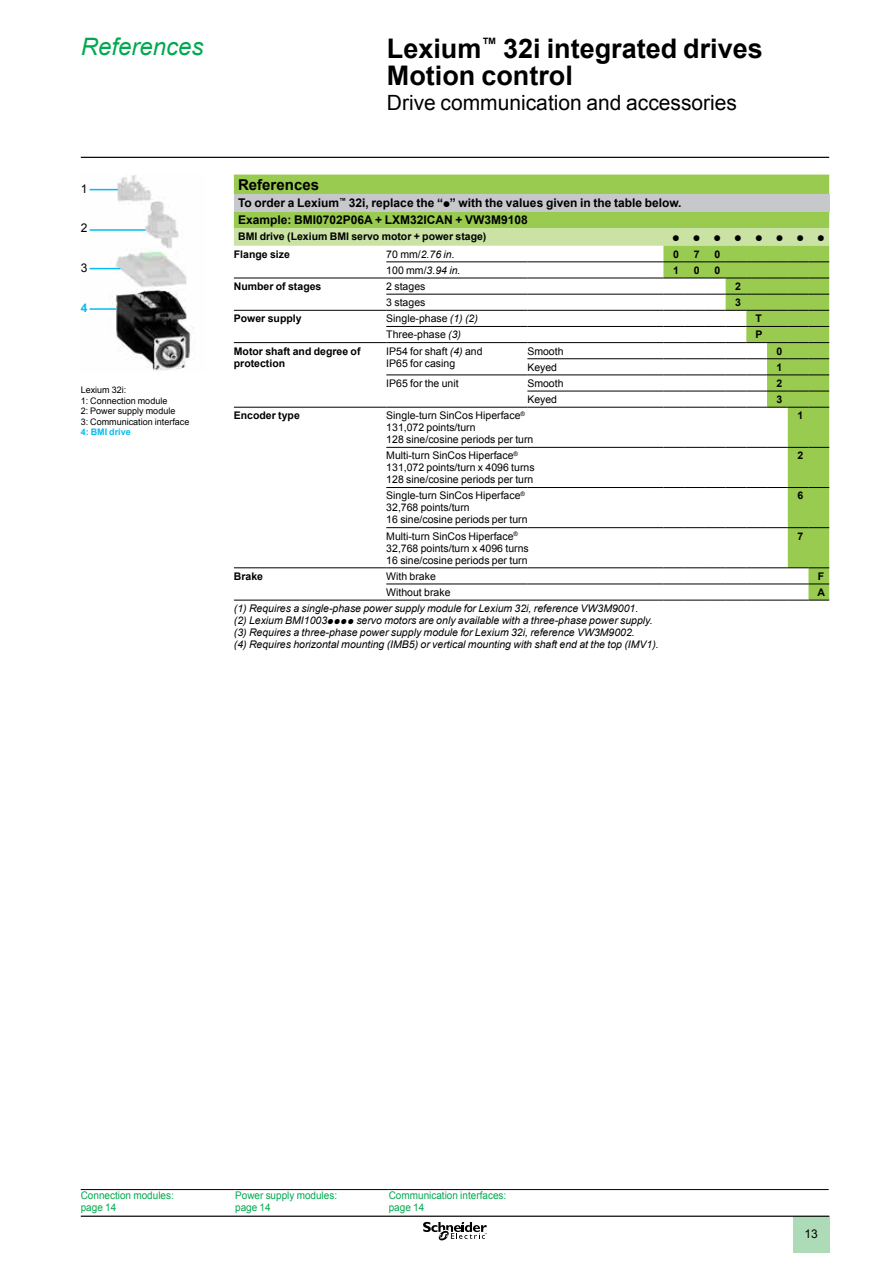
<style>
.page{position:relative;width:893px;height:1263px;background:#fff}
.page>*{position:absolute;margin:0;border:0;box-sizing:border-box;transform-origin:0 0}
.t1{font:700 27px/27px "Arial";color:#000}
.t2{font:italic 24px "Arial";color:#00a94f}
.t3{font:21px "Arial";color:#000}
.t4{font:700 15px "Arial";color:#000}
.t5{font:700 12px/17.2px "Arial";color:#000}
.t6{font:700 12px "Graph Schneider";letter-spacing:1.145em;color:#000}
.t7{font:12px "Arial";color:#000}
.t8{font:700 12px "Arial";color:#00bdf2}
.t9{font:10.5px/12px "Arial";color:#000}
.t10{font:italic 10.5px/12px "Arial";color:#000}
.t11{font:700 10.5px/12px "Arial";color:#000}
.t12{font:10.5px/12px "Arial";color:#00a94f;scale:.95 1}
.t13{font:9px/10.5px "Arial";color:#000}
.t14{font:700 9px "Arial";color:#00bdf2}
.s1{font-family:"Graph Schneider"}
.s2{font-style:normal}
.s3{font-style:italic}
</style>
<div class="page">
<hr style="left:81px;top:157px;width:748px;height:1px;background:#000">
<div style="left:793px;top:1217px;width:37px;height:36px;background:#addab7"></div>
<hr style="left:81px;top:1215px;width:748px;height:2px;background:#000">
<svg style="left:423px;top:1222px;width:64px;height:18px"></svg>
<svg style="left:234px;top:175px;width:595px;height:71px;background:#b0d084"></svg>
<svg style="left:663px;top:246px;width:166px;height:354px"></svg>
<hr style="left:386px;top:262px;width:141px;height:1px;background:#000">
<hr style="left:527px;top:262px;width:116px;height:1px;background:#000">
<svg style="left:643px;top:262px;width:186px;height:1px"></svg>
<hr style="left:234px;top:278px;width:152px;height:1px;background:#000">
<hr style="left:386px;top:278px;width:141px;height:1px;background:#000">
<hr style="left:527px;top:278px;width:116px;height:1px;background:#000">
<svg style="left:643px;top:278px;width:186px;height:1px"></svg>
<hr style="left:386px;top:294px;width:141px;height:1px;background:#000">
<hr style="left:527px;top:294px;width:116px;height:1px;background:#000">
<svg style="left:643px;top:294px;width:186px;height:1px"></svg>
<hr style="left:234px;top:310px;width:152px;height:1px;background:#000">
<hr style="left:386px;top:310px;width:141px;height:1px;background:#000">
<hr style="left:527px;top:310px;width:116px;height:1px;background:#000">
<svg style="left:643px;top:310px;width:186px;height:1px"></svg>
<hr style="left:386px;top:326px;width:141px;height:1px;background:#000">
<hr style="left:527px;top:326px;width:116px;height:1px;background:#000">
<svg style="left:643px;top:326px;width:186px;height:1px"></svg>
<hr style="left:234px;top:342px;width:152px;height:1px;background:#000">
<hr style="left:386px;top:342px;width:141px;height:1px;background:#000">
<hr style="left:527px;top:342px;width:116px;height:1px;background:#000">
<svg style="left:643px;top:342px;width:186px;height:1px"></svg>
<hr style="left:527px;top:358px;width:116px;height:1px;background:#000">
<svg style="left:643px;top:358px;width:186px;height:1px"></svg>
<hr style="left:386px;top:375px;width:141px;height:1px;background:#000">
<hr style="left:527px;top:375px;width:116px;height:1px;background:#000">
<svg style="left:643px;top:375px;width:186px;height:1px"></svg>
<hr style="left:527px;top:391px;width:116px;height:1px;background:#000">
<svg style="left:643px;top:391px;width:186px;height:1px"></svg>
<hr style="left:234px;top:407px;width:152px;height:1px;background:#000">
<hr style="left:386px;top:407px;width:141px;height:1px;background:#000">
<hr style="left:527px;top:407px;width:116px;height:1px;background:#000">
<svg style="left:643px;top:407px;width:186px;height:1px"></svg>
<hr style="left:386px;top:447px;width:141px;height:1px;background:#000">
<hr style="left:527px;top:447px;width:116px;height:1px;background:#000">
<svg style="left:643px;top:447px;width:186px;height:1px"></svg>
<hr style="left:386px;top:487px;width:141px;height:1px;background:#000">
<hr style="left:527px;top:487px;width:116px;height:1px;background:#000">
<svg style="left:643px;top:487px;width:186px;height:1px"></svg>
<hr style="left:386px;top:527px;width:141px;height:1px;background:#000">
<hr style="left:527px;top:527px;width:116px;height:1px;background:#000">
<svg style="left:643px;top:527px;width:186px;height:1px"></svg>
<hr style="left:234px;top:567px;width:152px;height:1px;background:#000">
<hr style="left:386px;top:567px;width:141px;height:1px;background:#000">
<hr style="left:527px;top:567px;width:116px;height:1px;background:#000">
<svg style="left:643px;top:567px;width:186px;height:1px"></svg>
<hr style="left:386px;top:584px;width:141px;height:1px;background:#000">
<hr style="left:527px;top:584px;width:116px;height:1px;background:#000">
<svg style="left:643px;top:584px;width:186px;height:1px"></svg>
<hr style="left:234px;top:600px;width:152px;height:1px;background:#000">
<hr style="left:386px;top:600px;width:141px;height:1px;background:#000">
<hr style="left:527px;top:600px;width:116px;height:1px;background:#000">
<svg style="left:643px;top:600px;width:186px;height:1px"></svg>
<img style="left:89px;top:175px;width:105px;height:196px">
<svg style="left:90px;top:189px;width:27px;height:1px"></svg>
<hr style="left:90px;top:229px;width:55px;height:2px;background:#00bdf2">
<hr style="left:90px;top:268px;width:30px;height:1px;background:#00bdf2">
<hr style="left:90px;top:308px;width:26px;height:2px;background:#00bdf2">
<hr style="left:81px;top:1189px;width:154px;height:1px;background:#000">
<hr style="left:235px;top:1189px;width:154px;height:1px;background:#000">
<hr style="left:389px;top:1189px;width:151px;height:1px;background:#000">
<hr style="left:540px;top:1189px;width:289px;height:1px;background:#000">
<h2 class="t2" style="left:81px;top:31px;width:124px">References</h2>
<h1 class="t1" style="left:387px;top:36px;width:377px">Lexium<sup>™</sup> 32i integrated drives<br>Motion control</h1>
<h3 class="t3" style="left:387px;top:89px;width:352px">Drive communication and accessories</h3>
<p class="t7" style="left:81px;top:181px;width:8px">1</p>
<p class="t7" style="left:81px;top:220px;width:8px">2</p>
<p class="t7" style="left:81px;top:260px;width:8px">3</p>
<p class="t8" style="left:81px;top:300px;width:8px">4</p>
<p class="t13" style="left:81px;top:385px;width:110px">Lexium 32i:<br>1: Connection module<br>2: Power supply module<br>3: Communication interface</p>
<p class="t14" style="left:81px;top:426px;width:52px">4: BMI drive</p>
<h3 class="t4" style="left:238px;top:175px;width:82px">References</h3>
<p class="t5" style="left:238px;top:195px;width:445px">To order a Lexium<sup>™</sup> 32i, replace the “<span class="s1">p</span>” with the values given in the table below.<br>Example: BMI0702P06A + LXM32ICAN + VW3M9108</p>
<p class="t11" style="left:238px;top:231px;width:250px">BMI drive (Lexium BMI servo motor + power stage)</p>
<p class="t6" style="left:672px;top:230px;width:153px">pppppppp</p>
<p class="t11" style="left:234px;top:248px;width:58px">Flange size</p>
<p class="t10" style="left:386px;top:248px;width:70px"><span class="s2">70 mm/</span>2.76 in.</p>
<p class="t11" style="left:673px;top:248px;width:7px">0</p>
<p class="t11" style="left:694px;top:248px;width:7px">7</p>
<p class="t11" style="left:714px;top:248px;width:7px">0</p>
<p class="t10" style="left:386px;top:264px;width:76px"><span class="s2">100 mm/</span>3.94 in.</p>
<p class="t11" style="left:673px;top:264px;width:7px">1</p>
<p class="t11" style="left:694px;top:264px;width:7px">0</p>
<p class="t11" style="left:714px;top:264px;width:7px">0</p>
<p class="t11" style="left:234px;top:281px;width:89px">Number of stages</p>
<p class="t9" style="left:386px;top:280px;width:41px">2 stages</p>
<p class="t11" style="left:735px;top:281px;width:7px">2</p>
<p class="t9" style="left:386px;top:296px;width:41px">3 stages</p>
<p class="t11" style="left:735px;top:297px;width:7px">3</p>
<p class="t11" style="left:234px;top:313px;width:69px">Power supply</p>
<p class="t9" style="left:386px;top:313px;width:93px">Single-phase <span class="s3">(1) (2)</span></p>
<p class="t11" style="left:756px;top:313px;width:8px">T</p>
<p class="t9" style="left:386px;top:329px;width:76px">Three-phase <span class="s3">(3)</span></p>
<p class="t11" style="left:755px;top:329px;width:9px">P</p>
<p class="t11" style="left:234px;top:345px;width:128px">Motor shaft and degree of protection</p>
<p class="t9" style="left:386px;top:345px;width:98px">IP54 for shaft <span class="s3">(4)</span> and<br>IP65 for casing</p>
<p class="t9" style="left:527px;top:345px;width:38px">Smooth</p>
<p class="t11" style="left:777px;top:345px;width:7px">0</p>
<p class="t9" style="left:527px;top:361px;width:31px">Keyed</p>
<p class="t11" style="left:777px;top:361px;width:7px">1</p>
<p class="t9" style="left:386px;top:377px;width:74px">IP65 for the unit</p>
<p class="t9" style="left:527px;top:377px;width:38px">Smooth</p>
<p class="t11" style="left:777px;top:377px;width:7px">2</p>
<p class="t9" style="left:527px;top:393px;width:31px">Keyed</p>
<p class="t11" style="left:777px;top:394px;width:7px">3</p>
<p class="t11" style="left:234px;top:410px;width:67px">Encoder type</p>
<p class="t9" style="left:386px;top:409px;width:149px">Single-turn SinCos Hiperface<sup>®<br></sup>131,072 points/turn<br>128 sine/cosine periods per turn</p>
<p class="t11" style="left:797px;top:410px;width:7px">1</p>
<p class="t9" style="left:386px;top:450px;width:150px">Multi-turn SinCos Hiperface<sup>®<br></sup>131,072 points/turn x 4096 turns<br>128 sine/cosine periods per turn</p>
<p class="t11" style="left:797px;top:450px;width:7px">2</p>
<p class="t9" style="left:386px;top:490px;width:143px">Single-turn SinCos Hiperface<sup>®<br></sup>32,768 points/turn<br>16 sine/cosine periods per turn</p>
<p class="t11" style="left:797px;top:490px;width:7px">6</p>
<p class="t9" style="left:386px;top:530px;width:144px">Multi-turn SinCos Hiperface<sup>®<br></sup>32,768 points/turn x 4096 turns<br>16 sine/cosine periods per turn</p>
<p class="t11" style="left:797px;top:530px;width:7px">7</p>
<p class="t11" style="left:234px;top:570px;width:31px">Brake</p>
<p class="t9" style="left:386px;top:570px;width:51px">With brake</p>
<p class="t11" style="left:818px;top:570px;width:8px">F</p>
<p class="t9" style="left:386px;top:586px;width:66px">Without brake</p>
<p class="t11" style="left:817px;top:586px;width:9px">A</p>
<p class="t10" style="left:234px;top:602px;width:426px">(1) Requires a single-phase power supply module for Lexium 32i, reference VW3M9001.<br>(2) Lexium BMI1003<span class="s1">pppp</span> servo motors are only available with a three-phase power supply. (3) Requires a three-phase power supply module for Lexium 32i, reference VW3M9002.<br>(4) Requires horizontal mounting (IMB5) or vertical mounting with shaft end at the top (IMV1).</p>
<p class="t12" style="left:81px;top:1190px;width:100px">Connection modules: page 14</p>
<p class="t12" style="left:235px;top:1190px;width:109px">Power supply modules: page 14</p>
<p class="t12" style="left:389px;top:1190px;width:125px">Communication interfaces: page 14</p>
<p class="t7" style="left:804px;top:1225px;width:15px">13</p>
</div>
